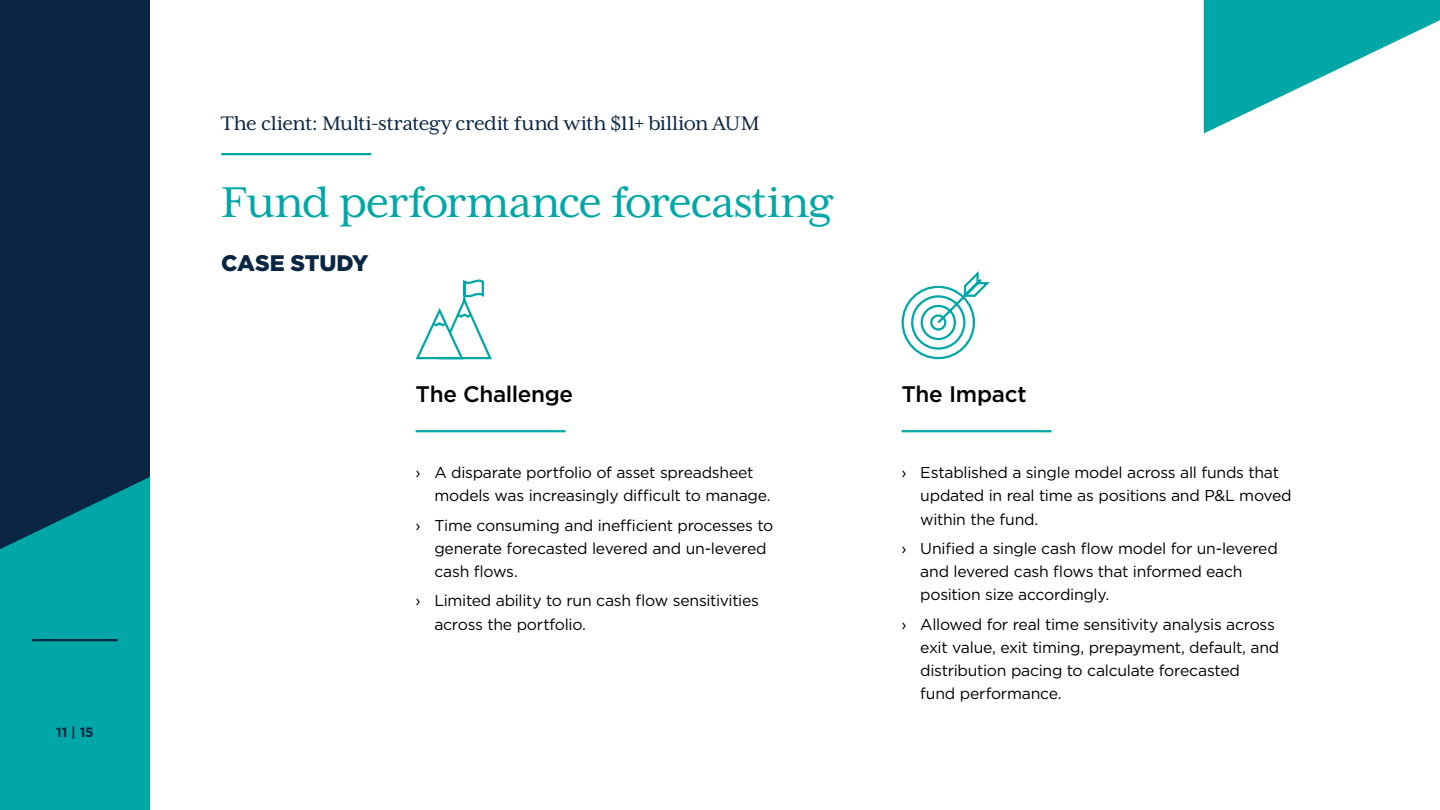
<style>
.page{position:relative;width:1440px;height:810px;background:#fff}
.page>*{position:absolute;margin:0;border:0;box-sizing:border-box;transform-origin:0 0}
.t1{font:49.5px "Mrs Eaves XL Serif OT";letter-spacing:-.03em;color:#00a7a6}
.t2{font:22.5px "Mrs Eaves XL Serif OT";letter-spacing:-.02em;color:#0b2642}
.t3{font:500 22.5px "Gotham";letter-spacing:-.015em;color:#000}
.t4{font:900 22.5px "Gotham";letter-spacing:-.015em;color:#0b2642}
.t5{font:15.75px/23.2px "Gotham";letter-spacing:-.02em;color:#000}
.t6{font:700 13.5px "Gotham";color:#0b2642}
</style>
<div class="page">
<div style="left:0;top:0;width:150px;height:810px;background:#0b2642"></div>
<svg style="left:0;top:477px;width:150px;height:333px;background:#01989a"></svg>
<hr style="left:32px;top:639px;width:86px;height:2px;background:#0b2642">
<hr style="left:221px;top:153px;width:150px;height:2px;background:#00a7a6">
<hr style="left:416px;top:430px;width:150px;height:2px;background:#00a7a6">
<hr style="left:902px;top:430px;width:150px;height:2px;background:#00a7a6">
<svg style="left:901px;top:271px;width:89px;height:89px"></svg>
<svg style="left:415px;top:279px;width:77px;height:81px"></svg>
<svg style="left:1204px;top:0;width:236px;height:133px"></svg>
<p class="t6" style="left:56px;top:723px;width:39px">11 | 15</p>
<h2 class="t2" style="left:221px;top:112px;width:540px">The client: Multi-strategy credit fund with $11+ billion AUM</h2>
<h1 class="t1" style="left:221px;top:176px;width:613px">Fund performance forecasting</h1>
<h2 class="t4" style="left:221px;top:248px;width:149px">CASE STUDY</h2>
<h2 class="t3" style="left:416px;top:379px;width:159px">The Challenge</h2>
<p class="t5" style="left:434px;top:461px;width:338px;text-indent:-19px">› A disparate portfolio of asset spreadsheet models was increasingly difficult to manage.</p>
<p class="t5" style="left:434px;top:513px;width:341px;text-indent:-19px">› Time consuming and inefficient processes to generate forecasted levered and un-levered cash flows.</p>
<p class="t5" style="left:434px;top:589px;width:326px;text-indent:-19px">› Limited ability to run cash flow sensitivities across the portfolio.</p>
<h2 class="t3" style="left:902px;top:379px;width:127px">The Impact</h2>
<p class="t5" style="left:920px;top:461px;width:373px;text-indent:-19px">› Established a single model across all funds that updated in real time as positions and P&amp;L moved within the fund.</p>
<p class="t5" style="left:920px;top:536px;width:359px;text-indent:-19px">› Unified a single cash flow model for un-levered and levered cash flows that informed each position size accordingly.</p>
<p class="t5" style="left:920px;top:612px;width:361px;text-indent:-19px">› Allowed for real time sensitivity analysis across exit value, exit timing, prepayment, default, and distribution pacing to calculate forecasted<br>fund performance.</p>
</div>
